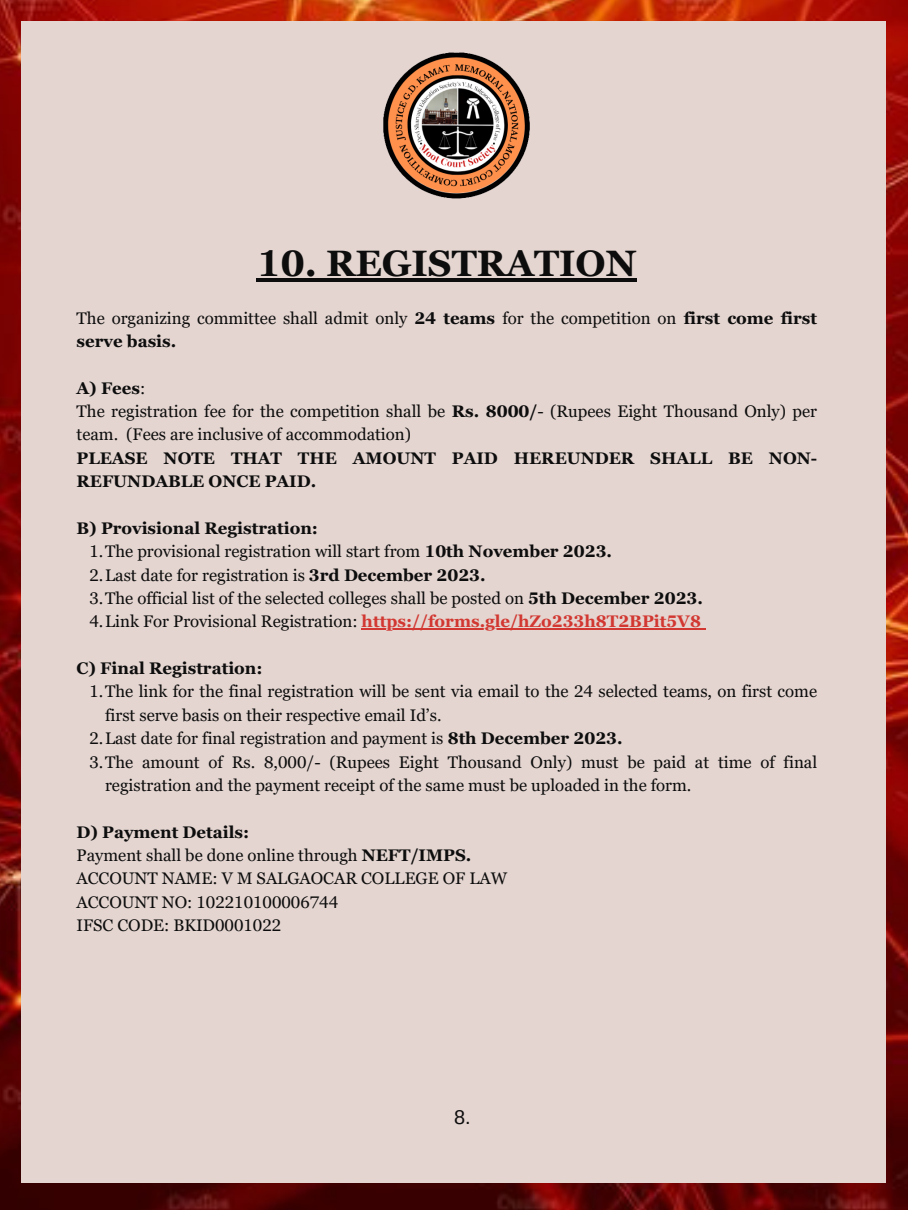
<style>
.page{position:relative;width:908px;height:1210px;background:#fff}
.page>*{position:absolute;margin:0;border:0;box-sizing:border-box;transform-origin:0 0}
.t1{font:700 36.75px "Georgia Pro";color:#0d0d0d}
.t2{font:19.88px "Arimo";color:#0d0d0d}
.t3{font:16.76px/23.4px "Georgia Pro";color:#0d0d0d}
.t4{font:700 16.76px/23.4px "Georgia Pro";color:#0d0d0d}
.t5{font:700 16.76px "Georgia Pro";color:#d23731}
.s1{font-weight:700}
.s2{font-weight:400}
.s3{font-weight:400;color:#0d0d0d}
</style>
<div class="page">
<img style="left:0;top:0;width:907px;height:1210px">
<div style="left:22px;top:21px;width:863px;height:1161px;background:#e4d5d0"></div>
<img style="left:383px;top:52px;width:147px;height:147px">
<hr style="left:361px;top:628px;width:339px;height:2px;background:#d23731">
<hr style="left:257px;top:278px;width:379px;height:3px;background:#0d0d0d">
<p class="t1" style="left:257px;top:242px;width:381px">10. REGISTRATION</p>
<p class="t3" style="left:77px;top:306px;width:741px">The organizing committee shall admit only <span class="s1">24 teams</span> for the competition on <span class="s1">first come first serve basis.</span></p>
<p class="t4" style="left:77px;top:376px;width:70px">A) Fees<span class="s2">:</span></p>
<p class="t3" style="left:77px;top:399px;width:741px">The registration fee for the competition shall be <span class="s1">Rs. 8000/</span>- (Rupees Eight Thousand Only) per team. (Fees are inclusive of accommodation)</p>
<p class="t4" style="left:77px;top:446px;width:741px">PLEASE NOTE THAT THE AMOUNT PAID HEREUNDER SHALL BE NON-<br>REFUNDABLE ONCE PAID.</p>
<p class="t4" style="left:77px;top:516px;width:243px">B) Provisional Registration:</p>
<p class="t3" style="left:89px;top:540px;width:524px">1.The provisional registration will start from <span class="s1">10th November 2023.</span></p>
<p class="t3" style="left:89px;top:563px;width:397px">2.Last date for registration is <span class="s1">3rd December 2023.</span></p>
<p class="t3" style="left:89px;top:586px;width:615px">3.The official list of the selected colleges shall be posted on <span class="s1">5th December 2023.</span></p>
<p class="t5" style="left:89px;top:612px;width:612px"><span class="s3">4.Link For Provisional Registration:</span> https://forms.gle/hZo233h8T2BPit5V8</p>
<p class="t4" style="left:77px;top:656px;width:187px">C) Final Registration:</p>
<p class="t3" style="left:105px;top:680px;width:713px;text-indent:-16px">1.The link for the final registration will be sent via email to the 24 selected teams, on first come first serve basis on their respective email Id’s.</p>
<p class="t3" style="left:89px;top:726px;width:534px">2.Last date for final registration and payment is <span class="s1">8th December 2023.</span></p>
<p class="t3" style="left:105px;top:750px;width:713px;text-indent:-16px">3.The amount of Rs. 8,000/- (Rupees Eight Thousand Only) must be paid at time of final registration and the payment receipt of the same must be uploaded in the form.</p>
<p class="t4" style="left:77px;top:820px;width:174px">D) Payment Details:</p>
<p class="t3" style="left:77px;top:843px;width:396px">Payment shall be done online through <span class="s1">NEFT/IMPS.</span></p>
<p class="t3" style="left:77px;top:867px;width:432px">ACCOUNT NAME: V M SALGAOCAR COLLEGE OF LAW</p>
<p class="t3" style="left:77px;top:890px;width:263px">ACCOUNT NO: 102210100006744</p>
<p class="t3" style="left:77px;top:913px;width:206px">IFSC CODE: BKID0001022</p>
<p class="t2" style="left:454px;top:1106px;width:18px">8.</p>
</div>
